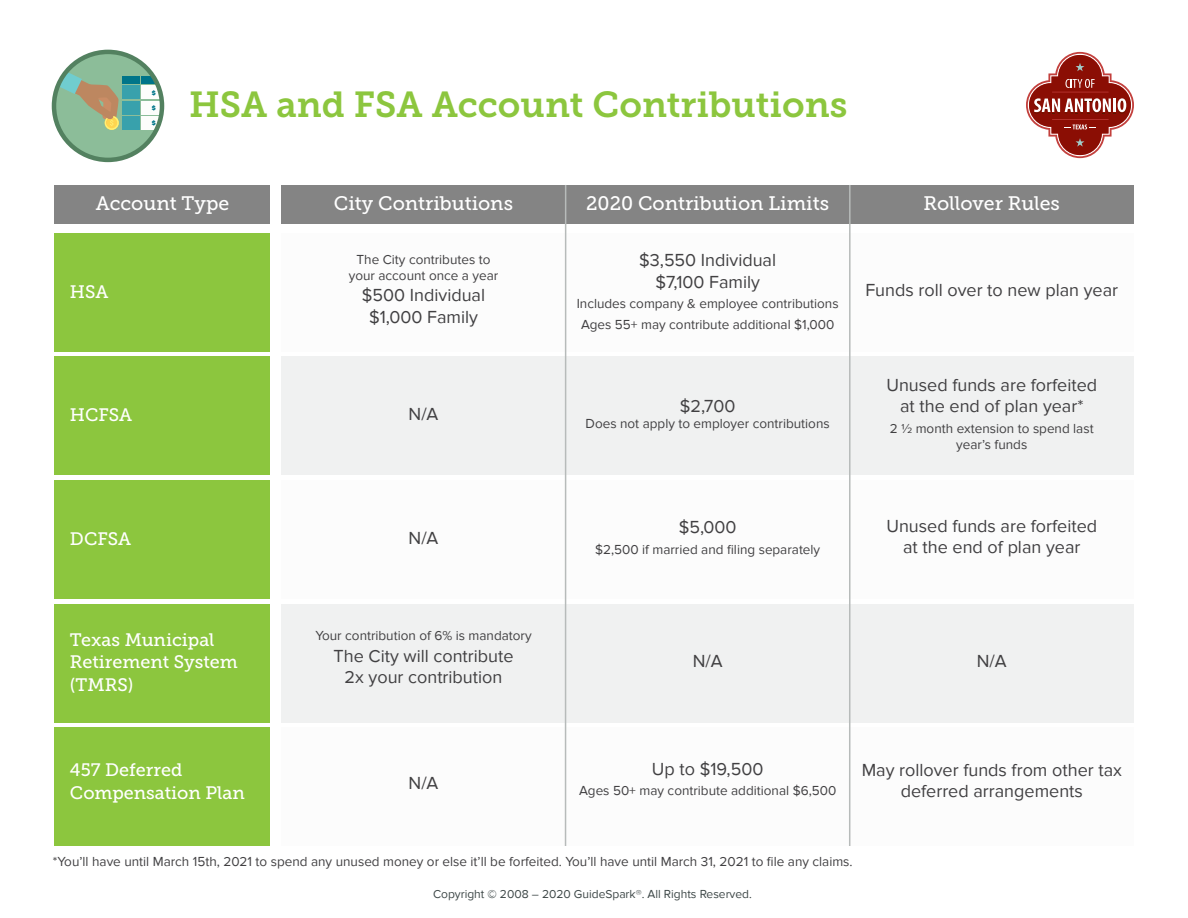
<style>
.page{position:relative;width:1188px;height:918px;background:#fff}
.page>*{position:absolute;margin:0;border:0;box-sizing:border-box;transform-origin:0 0}
.t1{font:36px "Museo Slab 700";color:#8cc63e}
.t2{font:19.5px "Museo Slab 500";color:#fff}
.t3{font:18px/21.6px "Proxima Nova";color:#414042;text-align:center}
.t4{font:18px/22.5px "Museo Slab 500";color:#fff}
.t5{font:13.5px/16.2px "Proxima Nova";color:#414042;text-align:center}
.t6{font:12px "Proxima Nova";color:#3d4747}
.t7{font:900 6.3px "Proxima Nova";color:#3d4747}
.t8{font:900 6.3px "Proxima Nova";color:#007589}
</style>
<div class="page">
<div style="left:54px;top:233px;width:216px;height:119px;background:#8cc63e"></div>
<div style="left:281px;top:233px;width:853px;height:119px;background:#fafafa"></div>
<div style="left:281px;top:357px;width:853px;height:118px;background:#f0f1f1"></div>
<div style="left:54px;top:357px;width:216px;height:118px;background:#8cc63e"></div>
<div style="left:281px;top:480px;width:853px;height:119px;background:#fafafa"></div>
<div style="left:54px;top:480px;width:216px;height:119px;background:#8cc63e"></div>
<div style="left:281px;top:604px;width:853px;height:118px;background:#f0f1f1"></div>
<div style="left:54px;top:604px;width:216px;height:118px;background:#8cc63e"></div>
<div style="left:281px;top:727px;width:853px;height:119px;background:#fafafa"></div>
<div style="left:54px;top:727px;width:216px;height:119px;background:#8cc63e"></div>
<div style="left:281px;top:185px;width:853px;height:39px;background:#848484"></div>
<div style="left:54px;top:185px;width:216px;height:39px;background:#848484"></div>
<hr style="left:565px;top:185px;width:1px;height:661px;background:#b7bbba">
<hr style="left:849px;top:185px;width:2px;height:661px;background:#b7bbba">
<svg style="left:54px;top:52px;width:107px;height:108px"></svg>
<svg style="left:141px;top:77px;width:20px;height:7px"></svg>
<div style="left:141px;top:86px;width:21px;height:13px;background:#fdfdfb"></div>
<div style="left:141px;top:101px;width:21px;height:13px;background:#fdfdfb"></div>
<svg style="left:141px;top:116px;width:21px;height:14px"></svg>
<div style="left:122px;top:77px;width:17px;height:7px;background:#007589"></div>
<div style="left:122px;top:86px;width:17px;height:13px;background:#38a1ac"></div>
<div style="left:122px;top:101px;width:17px;height:13px;background:#38a1ac"></div>
<div style="left:122px;top:116px;width:17px;height:14px;background:#38a1ac"></div>
<div style="left:52px;top:50px;width:112px;height:112px;border:4px solid #538160;border-radius:50%"></div>
<svg style="left:1026px;top:52px;width:108px;height:106px"></svg>
<p class="t8" style="left:152px;top:89px;width:5px">$</p>
<p class="t8" style="left:152px;top:104px;width:5px">$</p>
<p class="t8" style="left:152px;top:119px;width:5px">$</p>
<p class="t7" style="left:151px;top:89px;width:5px">$</p>
<p class="t7" style="left:151px;top:105px;width:5px">$</p>
<p class="t7" style="left:151px;top:120px;width:5px">$</p>
<h1 class="t1" style="left:189px;top:84px;width:660px">HSA and FSA Account Contributions</h1>
<h2 class="t2" style="left:96px;top:193px;width:135px">Account Type</h2>
<h2 class="t2" style="left:334px;top:193px;width:181px">City Contributions</h2>
<h2 class="t2" style="left:586px;top:193px;width:244px">2020 Contribution Limits</h2>
<h2 class="t2" style="left:924px;top:193px;width:138px">Rollover Rules</h2>
<h3 class="t4" style="left:70px;top:280px;width:40px">HSA</h3>
<p class="t5" style="left:349px;top:251px;width:151px">The City contributes to your account once a year</p>
<h3 class="t3" style="left:362px;top:285px;width:125px">$500 Individual $1,000 Family</h3>
<h3 class="t3" style="left:639px;top:250px;width:139px">$3,550 Individual $7,100 Family</h3>
<p class="t5" style="left:577px;top:294px;width:264px;line-height:20.7px">Includes company &amp; employee contributions<br>Ages 55+ may contribute additional $1,000</p>
<h3 class="t3" style="left:865px;top:280px;width:254px">Funds roll over to new plan year</h3>
<h3 class="t4" style="left:70px;top:404px;width:64px">HCFSA</h3>
<h3 class="t3" style="left:409px;top:403px;width:31px">N/A</h3>
<h3 class="t3" style="left:680px;top:395px;width:57px">$2,700</h3>
<p class="t5" style="left:586px;top:416px;width:246px">Does not apply to employer contributions</p>
<h3 class="t3" style="left:886px;top:375px;width:212px;line-height:21px">Unused funds are forfeited at the end of plan year*</h3>
<p class="t5" style="left:890px;top:421px;width:205px">2 ½ month extension to spend last year’s funds</p>
<h3 class="t4" style="left:70px;top:528px;width:63px">DCFSA</h3>
<h3 class="t3" style="left:409px;top:527px;width:31px">N/A</h3>
<h3 class="t3" style="left:679px;top:517px;width:59px">$5,000</h3>
<p class="t5" style="left:595px;top:542px;width:227px">$2,500 if married and filing separately</p>
<h3 class="t3" style="left:886px;top:516px;width:212px;line-height:21px">Unused funds are forfeited at the end of plan year</h3>
<h3 class="t4" style="left:70px;top:628px;width:169px">Texas Municipal<br>Retirement System (TMRS)</h3>
<p class="t5" style="left:315px;top:628px;width:218px">Your contribution of 6% is mandatory</p>
<h3 class="t3" style="left:334px;top:645px;width:182px">The City will contribute<br>2x your contribution</h3>
<h3 class="t3" style="left:693px;top:650px;width:31px">N/A</h3>
<h3 class="t3" style="left:977px;top:650px;width:31px">N/A</h3>
<h3 class="t4" style="left:70px;top:759px;width:176px">457 Deferred<br>Compensation Plan</h3>
<h3 class="t3" style="left:409px;top:772px;width:31px">N/A</h3>
<h3 class="t3" style="left:652px;top:758px;width:113px">Up to $19,500</h3>
<p class="t5" style="left:579px;top:783px;width:259px">Ages 50+ may contribute additional $6,500</p>
<h3 class="t3" style="left:862px;top:760px;width:262px;line-height:21px">May rollover funds from other tax deferred arrangements</h3>
<p class="t5" style="left:53px;top:854px;width:801px">*You’ll have until March 15th, 2021 to spend any unused money or else it’ll be forfeited. You’ll have until March 31, 2021 to file any claims.</p>
<p class="t6" style="left:433px;top:888px;width:320px">Copyright © 2008 – 2020 GuideSpark®. All Rights Reserved.</p>
</div>
